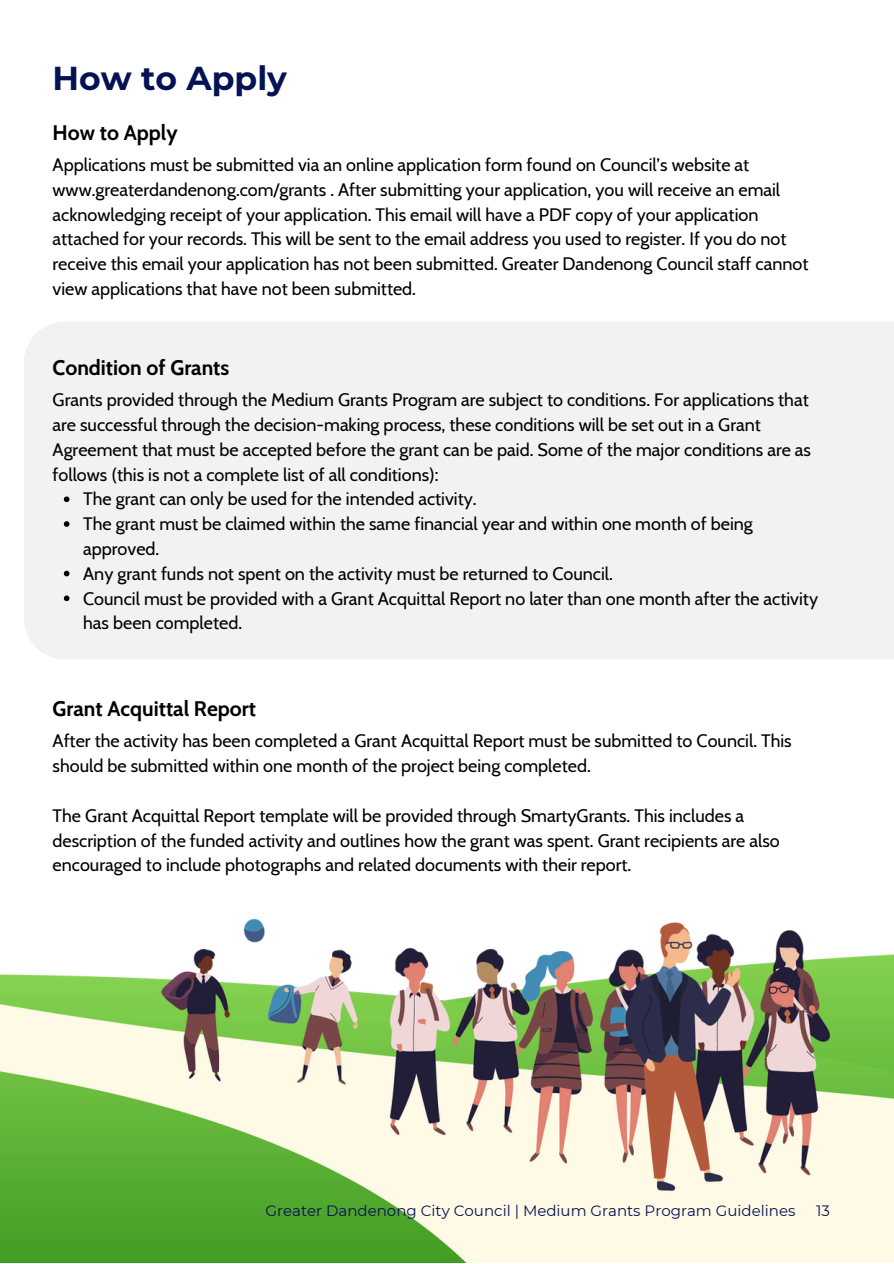
<style>
.page{position:relative;width:894px;height:1264px;background:#fff}
.page>*{position:absolute;margin:0;border:0;box-sizing:border-box;transform-origin:0 0}
.t1{font:700 33px "Montserrat";color:#051254}
.t2{font:700 21px "Cabin";color:#000}
.t3{font:18px/24.8px "Cabin";color:#000}
.t4{font:15px "Montserrat";color:#041253}
</style>
<div class="page">
<div style="left:24px;top:322px;width:869px;height:337px;background:#f1f2f2"></div>
<img style="left:0;top:918px;width:893px;height:344px">
<svg style="left:64px;top:496px;width:5px;height:6px"></svg>
<svg style="left:64px;top:521px;width:5px;height:6px"></svg>
<svg style="left:64px;top:570px;width:5px;height:6px"></svg>
<svg style="left:64px;top:595px;width:5px;height:6px"></svg>
<p class="t1" style="left:53px;top:58px;width:236px">How to Apply</p>
<h2 class="t2" style="left:53px;top:119px;width:127px">How to Apply</h2>
<h2 class="t3" style="left:53px;top:152px;width:757px">Applications must be submitted via an online application form found on Council’s website at www.greaterdandenong.com/grants . After submitting your application, you will receive an email acknowledging receipt of your application. This email will have a PDF copy of your application attached for your records. This will be sent to the email address you used to register. If you do not receive this email your application has not been submitted. Greater Dandenong Council staff cannot view applications that have not been submitted.</h2>
<h2 class="t2" style="left:53px;top:354px;width:178px">Condition of Grants</h2>
<h2 class="t3" style="left:53px;top:387px;width:759px">Grants provided through the Medium Grants Program are subject to conditions. For applications that are successful through the decision-making process, these conditions will be set out in a Grant Agreement that must be accepted before the grant can be paid. Some of the major conditions are as follows (this is not a complete list of all conditions):</h2>
<p class="t3" style="left:83px;top:486px;width:395px">The grant can only be used for the intended activity.</p>
<p class="t3" style="left:83px;top:511px;width:671px">The grant must be claimed within the same financial year and within one month of being approved.</p>
<p class="t3" style="left:83px;top:561px;width:531px">Any grant funds not spent on the activity must be returned to Council.</p>
<p class="t3" style="left:83px;top:585px;width:736px">Council must be provided with a Grant Acquittal Report no later than one month after the activity has been completed.</p>
<h2 class="t2" style="left:53px;top:695px;width:205px">Grant Acquittal Report</h2>
<h2 class="t3" style="left:53px;top:728px;width:740px">After the activity has been completed a Grant Acquittal Report must be submitted to Council. This should be submitted within one month of the project being completed.</h2>
<h2 class="t3" style="left:53px;top:803px;width:728px">The Grant Acquittal Report template will be provided through SmartyGrants. This includes a description of the funded activity and outlines how the grant was spent. Grant recipients are also encouraged to include photographs and related documents with their report.</h2>
<p class="t4" style="left:265px;top:1201px;width:531px">Greater Dandenong City Council | Medium Grants Program Guidelines</p>
<h1 class="t4" style="left:815px;top:1201px;width:15px">13</h1>
</div>
